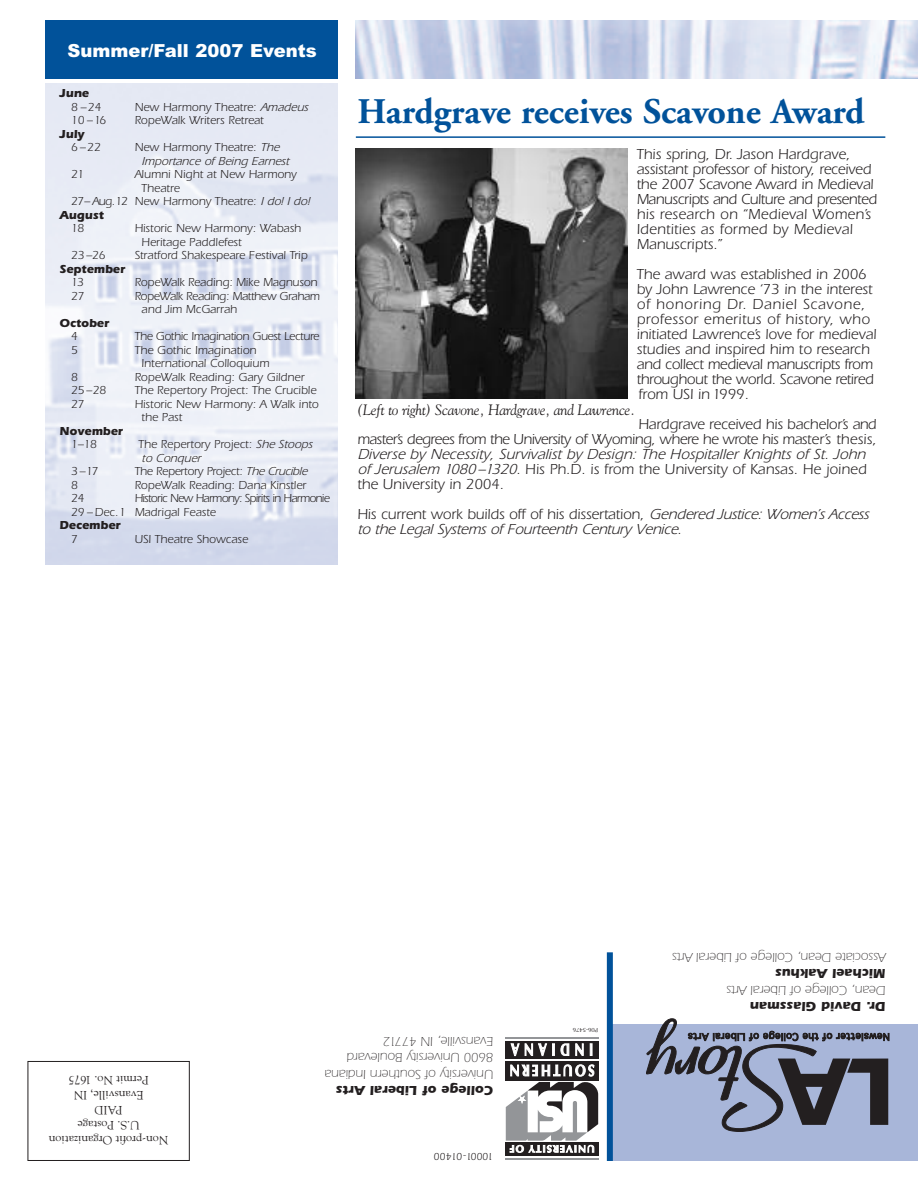
<style>
.page{position:relative;width:918px;height:1188px;background:#fff}
.page>*{position:absolute;margin:0;border:0;box-sizing:border-box;transform-origin:0 0}
.t1{font:700 36px "Adobe Garamond";color:#01529a}
.t2{font:900 18px "Arial";color:#fff}
.t3{font:15px/15px "Itc Eras";letter-spacing:-.01em;color:#231f20}
.t4{font:italic 15px/15px "Itc Eras";letter-spacing:-.01em;color:#231f20;text-align:justify}
.t5{font:15px/15px "Itc Eras";letter-spacing:-.03em;color:#231f20;text-align:right}
.t6{font:italic 15px "Goudy";letter-spacing:-.02em;color:#231f20}
.t7{font:300 13.5px/16.2px "Itc Eras";color:#231f20}
.t8{font:700 13.5px "Itc Eras";color:#231f20}
.t9{font:12px/13.5px "Itc Eras";color:#231f20}
.t10{font:12px/13.5px "Itc Eras";letter-spacing:-.03em;color:#231f20}
.t11{font:12px/15px "Goudy";color:#231f20;text-align:center}
.t12{font:12px/13.5px "Itc Eras";letter-spacing:-.055em;color:#231f20}
.t13{font:700 12px "Itc Eras";color:#231f20}
.t14{font:italic 12px/13.5px "Itc Eras";color:#231f20}
.t15{font:12px "Itc Eras";letter-spacing:-.025em;color:#231f20}
.t16{font:10.5px "Itc Eras";letter-spacing:-.03em;color:#231f20}
.t17{font:9.45px "Geneva";letter-spacing:.035em;color:#231f20}
.t18{font:6px "Optima";color:#231f20}
.s1{font-style:italic}
.s2{font-style:normal}
</style>
<div class="page">
<img style="left:45px;top:84px;width:293px;height:481px">
<div style="left:611px;top:1024px;width:307px;height:137px;background:#a8b6d9"></div>
<div style="left:46px;top:20px;width:292px;height:59px;background:#01529a"></div>
<div style="left:607px;top:952px;width:6px;height:209px;background:#01529a"></div>
<svg style="left:646px;top:1019px;width:242px;height:113px"></svg>
<img style="left:356px;top:20px;width:562px;height:59px">
<hr style="left:506px;top:1158px;width:93px;height:2px;background:#939598">
<hr style="left:506px;top:1037px;width:93px;height:2px;background:#939598">
<div style="left:506px;top:1143px;width:93px;height:13px;background:#231f20"></div>
<div style="left:506px;top:1061px;width:93px;height:19px;background:linear-gradient(to right,#231f20,#231f20)"></div>
<svg style="left:506px;top:1041px;width:93px;height:18px"></svg>
<svg style="left:590px;top:1044px;width:2px;height:12px"></svg>
<svg style="left:576px;top:1044px;width:7px;height:12px"></svg>
<svg style="left:561px;top:1044px;width:8px;height:12px"></svg>
<svg style="left:525px;top:1044px;width:30px;height:12px"></svg>
<svg style="left:511px;top:1044px;width:8px;height:12px"></svg>
<svg style="left:506px;top:1065px;width:92px;height:88px"></svg>
<div style="left:28px;top:1061px;width:162px;height:100px;border:1px solid #231f20"></div>
<img style="left:356px;top:148px;width:272px;height:251px">
<hr style="left:356px;top:136px;width:529px;height:2px;background:#01529a">
<h2 class="t2" style="left:67px;top:41px;width:251px">Summer/Fall 2007 Events</h2>
<p class="t13" style="left:60px;top:89px;width:31px">June</p>
<p class="t9" style="left:71px;top:101px;width:32px">8 –24</p>
<p class="t9" style="left:135px;top:101px;width:177px">New Harmony Theatre: <span class="s1">Amadeus</span></p>
<p class="t9" style="left:71px;top:115px;width:37px">10 –16</p>
<p class="t9" style="left:135px;top:115px;width:131px">RopeWalk Writers Retreat</p>
<p class="t13" style="left:60px;top:129px;width:27px">July</p>
<p class="t9" style="left:71px;top:142px;width:31px">6–22</p>
<p class="t14" style="left:142px;top:142px;width:149px;text-indent:-7px"><span class="s2">New Harmony Theatre:</span> The<br>Importance of Being Earnest</p>
<p class="t9" style="left:71px;top:169px;width:15px">21</p>
<p class="t9" style="left:135px;top:169px;width:164px">Alumni Night at New Harmony</p>
<p class="t9" style="left:142px;top:182px;width:40px">Theatre</p>
<p class="t9" style="left:71px;top:196px;width:242px">27– Aug.12 New Harmony Theatre: <span class="s1">I do! I do!</span></p>
<p class="t13" style="left:60px;top:210px;width:46px">August</p>
<p class="t9" style="left:71px;top:223px;width:15px">18</p>
<p class="t9" style="left:142px;top:223px;width:161px;text-indent:-7px">Historic New Harmony: Wabash<br>Heritage Paddlefest</p>
<p class="t9" style="left:71px;top:250px;width:36px">23–26</p>
<p class="t9" style="left:135px;top:250px;width:175px">Stratford Shakespeare Festival Trip</p>
<p class="t13" style="left:60px;top:264px;width:67px">September</p>
<p class="t9" style="left:71px;top:277px;width:14px">13</p>
<p class="t9" style="left:135px;top:277px;width:184px">RopeWalk Reading: Mike Magnuson</p>
<p class="t9" style="left:71px;top:290px;width:15px">27</p>
<p class="t10" style="left:142px;top:290px;width:180px;text-indent:-7px">RopeWalk Reading: Matthew Graham and Jim McGarrah</p>
<p class="t13" style="left:60px;top:318px;width:51px">October</p>
<p class="t9" style="left:71px;top:331px;width:8px">4</p>
<p class="t10" style="left:135px;top:331px;width:186px">The Gothic Imagination Guest Lecture</p>
<p class="t9" style="left:71px;top:344px;width:8px">5</p>
<p class="t9" style="left:142px;top:344px;width:129px;text-indent:-7px">The Gothic Imagination<br>International Colloquium</p>
<p class="t9" style="left:71px;top:371px;width:8px">8</p>
<p class="t9" style="left:135px;top:371px;width:172px">RopeWalk Reading: Gary Gildner</p>
<p class="t9" style="left:71px;top:385px;width:37px">25–28</p>
<p class="t9" style="left:135px;top:385px;width:183px">The Repertory Project: The Crucible</p>
<p class="t9" style="left:71px;top:398px;width:15px">27</p>
<p class="t9" style="left:142px;top:398px;width:179px;text-indent:-7px">Historic New Harmony: A Walk into the Past</p>
<p class="t13" style="left:60px;top:426px;width:65px">November</p>
<p class="t9" style="left:71px;top:439px;width:27px">1–18</p>
<p class="t9" style="left:138px;top:439px;width:178px">The Repertory Project: <span class="s1">She Stoops to Conquer</span></p>
<p class="t9" style="left:71px;top:466px;width:29px">3 –17</p>
<p class="t15" style="left:135px;top:467px;width:176px">The Repertory Project: <span class="s1">The Crucible</span></p>
<p class="t9" style="left:71px;top:479px;width:8px">8</p>
<p class="t9" style="left:135px;top:479px;width:173px">RopeWalk Reading: Dana Kinstler</p>
<p class="t9" style="left:71px;top:493px;width:15px">24</p>
<p class="t12" style="left:71px;top:493px;width:260px;text-indent:64px">Historic New Harmony: Spirits in Harmonie<br>29 – Dec.1 Madrigal Feaste</p>
<p class="t13" style="left:60px;top:521px;width:63px">December</p>
<p class="t9" style="left:71px;top:533px;width:8px">7</p>
<p class="t9" style="left:135px;top:533px;width:115px">USI Theatre Showcase</p>
<h1 class="t1" style="left:357px;top:97px;width:509px">Hardgrave receives Scavone Award</h1>
<p class="t3" style="left:637px;top:148px;width:242px">This spring, Dr. Jason Hardgrave, assistant professor of history, received the 2007 Scavone Award in Medieval Manuscripts and Culture and presented his research on “Medieval Women’s Identities as formed by Medieval Manuscripts.”</p>
<p class="t3" style="left:637px;top:268px;width:241px">The award was established in 2006 by John Lawrence ‘73 in the interest of honoring Dr. Daniel Scavone, professor emeritus of history, who initiated Lawrence’s love for medieval studies and inspired him to research and collect medieval manuscripts from throughout the world. Scavone retired from USI in 1999.</p>
<p class="t5" style="left:357px;top:418px;width:521px">Hardgrave received his bachelor’s and<br>master’s degrees from the University of Wyoming, where he wrote his master’s thesis,</p>
<p class="t4" style="left:357px;top:448px;width:512px">Diverse by Necessity, Survivalist by Design: The Hospitaller Knights of St. John of Jerusalem 1080–1320<span class="s2">. His Ph.D. is from the University of Kansas. He joined the University in 2004.</span></p>
<p class="t4" style="left:357px;top:508px;width:516px"><span class="s2">His current work builds off of his dissertation,</span> Gendered Justice: Women’s Access to the Legal Systems of Fourteenth Century Venice<span class="s2">.</span></p>
<p class="t6" style="left:357px;top:401px;width:279px">(Left to right) Scavone, Hardgrave, and Lawrence.</p>
<p class="t7" style="left:886px;top:964px;width:215px;rotate:-180deg">Associate Dean, College of Liberal Arts</p>
<p class="t8" style="left:886px;top:979px;width:112px;rotate:-180deg">Michael Aakhus</p>
<p class="t7" style="left:886px;top:997px;width:161px;rotate:-180deg">Dean, College of Liberal Arts</p>
<p class="t8" style="left:886px;top:1011px;width:137px;rotate:-180deg">Dr. David Glassman</p>
<p class="t11" style="left:168px;top:1148px;width:121px;rotate:-180deg">Non-profit Organization<br>U.S. Postage<br>PAID<br>Evansville, IN<br>Permit No. 1675</p>
<p class="t7" style="left:493px;top:1081px;width:170px;rotate:-180deg">University of Southern Indiana<br>8600 University Boulevard<br>Evansville, IN 47712</p>
<p class="t8" style="left:493px;top:1095px;width:159px;rotate:-180deg">College of Liberal Arts</p>
<p class="t16" style="left:493px;top:1160px;width:61px;rotate:-180deg">10001-01400</p>
<p class="t18" style="left:598px;top:1033px;width:27px;rotate:-180deg">P06-5476</p>
<p class="t17" style="left:890px;top:1043px;width:203px;rotate:-180deg">Newsletter of the College of Liberal Arts</p>
</div>
